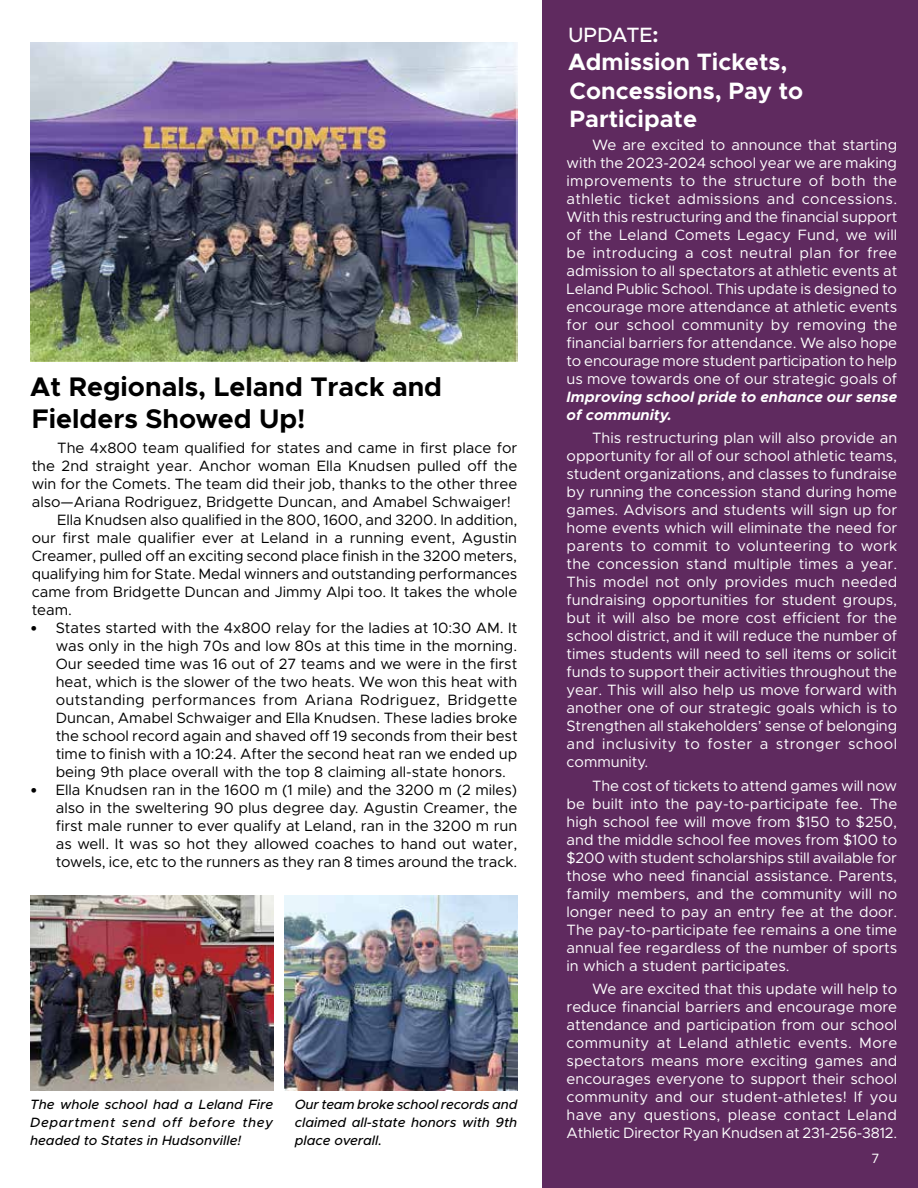
<style>
.page{position:relative;width:918px;height:1188px;background:#fff}
.page>*{position:absolute;margin:0;border:0;box-sizing:border-box;transform-origin:0 0}
.t1{font:700 27px/32.4px "Metropolis";color:#000}
.t2{font:700 23.7px/28.5px "Metropolis";color:#fff}
.t3{font:500 20.85px "Metropolis";color:#fff}
.t4{font:15px/18px "Metropolis";color:#fff;text-align:justify}
.t5{font:15px/18px "Metropolis";color:#000;text-align:justify}
.t6{font:italic 700 15px/18px "Metropolis";color:#fff}
.t7{font:italic 500 13.5px/18px "Metropolis";color:#000;text-align:justify}
.t8{font:13.5px "Metropolis";color:#fff}
.s1{font-family:"Calibri"}
.s2{font-weight:700}
</style>
<div class="page">
<div style="left:542px;top:0;width:376px;height:1188px;background:#5f2a5f"></div>
<img style="left:30px;top:43px;width:487px;height:319px">
<img style="left:30px;top:895px;width:243px;height:195px">
<img style="left:284px;top:895px;width:233px;height:196px">
<h1 class="t1" style="left:30px;top:370px;width:413px">At Regionals, Leland Track and<br>Fielders Showed Up!</h1>
<p class="t5" style="left:57px;top:439px;width:462px">The 4x800 team qualified for states and came in first place for</p>
<p class="t5" style="left:32px;top:457px;width:487px">the 2nd straight year. Anchor woman Ella Knudsen pulled off the</p>
<p class="t5" style="left:32px;top:475px;width:487px">win for the Comets. The team did their job, thanks to the other three</p>
<p class="t5" style="left:32px;top:493px;width:481px">also—Ariana Rodriguez, Bridgette Duncan, and Amabel Schwaiger!</p>
<p class="t5" style="left:57px;top:511px;width:462px">Ella Knudsen also qualified in the 800, 1600, and 3200. In addition,</p>
<p class="t5" style="left:32px;top:529px;width:487px">our first male qualifier ever at Leland in a running event, Agustin</p>
<p class="t5" style="left:32px;top:547px;width:487px">Creamer, pulled off an exciting second place finish in the 3200 meters,</p>
<p class="t5" style="left:32px;top:565px;width:487px">qualifying him for State. Medal winners and outstanding performances</p>
<p class="t5" style="left:32px;top:583px;width:487px">came from Bridgette Duncan and Jimmy Alpi too. It takes the whole</p>
<p class="t5" style="left:32px;top:601px;width:42px">team.</p>
<p class="t5" style="left:56px;top:619px;width:463px;text-indent:-26px"><span class="s1">•</span> States started with the 4x800 relay for the ladies at 10:30 AM. It was only in the high 70s and low 80s at this time in the morning.<br>Our seeded time was 16 out of 27 teams and we were in the first heat, which is the slower of the two heats. We won this heat with outstanding performances from Ariana Rodriguez, Bridgette Duncan, Amabel Schwaiger and Ella Knudsen. These ladies broke the school record again and shaved off 19 seconds from their best time to finish with a 10:24. After the second heat ran we ended up being 9th place overall with the top 8 claiming all-state honors.</p>
<p class="t5" style="left:56px;top:781px;width:463px;text-indent:-26px"><span class="s1">•</span> Ella Knudsen ran in the 1600 m (1 mile) and the 3200 m (2 miles) also in the sweltering 90 plus degree day. Agustin Creamer, the first male runner to ever qualify at Leland, ran in the 3200 m run as well. It was so hot they allowed coaches to hand out water, towels, ice, etc to the runners as they ran 8 times around the track.</p>
<p class="t7" style="left:30px;top:1095px;width:245px">The whole school had a Leland Fire Department send off before they headed to States in Hudsonville!</p>
<p class="t7" style="left:295px;top:1095px;width:224px">Our team broke school records and claimed all-state honors with 9th place overall.</p>
<h3 class="t3" style="left:568px;top:22px;width:92px">UPDATE<span class="s2">:</span></h3>
<h2 class="t2" style="left:568px;top:48px;width:237px">Admission Tickets,<br>Concessions, Pay to<br>Participate</h2>
<p class="t4" style="left:567px;top:136px;width:332px;text-indent:26px">We are excited to announce that starting with the 2023-2024 school year we are making improvements to the structure of both the athletic ticket admissions and concessions.<br>With this restructuring and the financial support of the Leland Comets Legacy Fund, we will be introducing a cost neutral plan for free admission to all spectators at athletic events at Leland Public School. This update is designed to encourage more attendance at athletic events for our school community by removing the financial barriers for attendance. We also hope to encourage more student participation to help us move towards one of our strategic goals of</p>
<p class="t6" style="left:567px;top:388px;width:332px">Improving school pride to enhance our sense of community.</p>
<p class="t4" style="left:567px;top:429px;width:332px;text-indent:26px">This restructuring plan will also provide an opportunity for all of our school athletic teams, student organizations, and classes to fundraise by running the concession stand during home games. Advisors and students will sign up for home events which will eliminate the need for parents to commit to volunteering to work the concession stand multiple times a year.<br>This model not only provides much needed fundraising opportunities for student groups, but it will also be more cost efficient for the school district, and it will reduce the number of times students will need to sell items or solicit funds to support their activities throughout the year. This will also help us move forward with another one of our strategic goals which is to Strengthen all stakeholders’ sense of belonging and inclusivity to foster a stronger school community.</p>
<p class="t4" style="left:567px;top:777px;width:332px;text-indent:26px">The cost of tickets to attend games will now be built into the pay-to-participate fee. The high school fee will move from $150 to $250, and the middle school fee moves from $100 to $200 with student scholarships still available for those who need financial assistance. Parents, family members, and the community will no longer need to pay an entry fee at the door.<br>The pay-to-participate fee remains a one time annual fee regardless of the number of sports in which a student participates.</p>
<p class="t4" style="left:567px;top:980px;width:332px;text-indent:26px">We are excited that this update will help to reduce financial barriers and encourage more attendance and participation from our school community at Leland athletic events. More spectators means more exciting games and encourages everyone to support their school community and our student-athletes! If you have any questions, please contact Leland Athletic Director Ryan Knudsen at 231-256-3812.</p>
<p class="t8" style="left:872px;top:1150px;width:10px">7</p>
</div>
